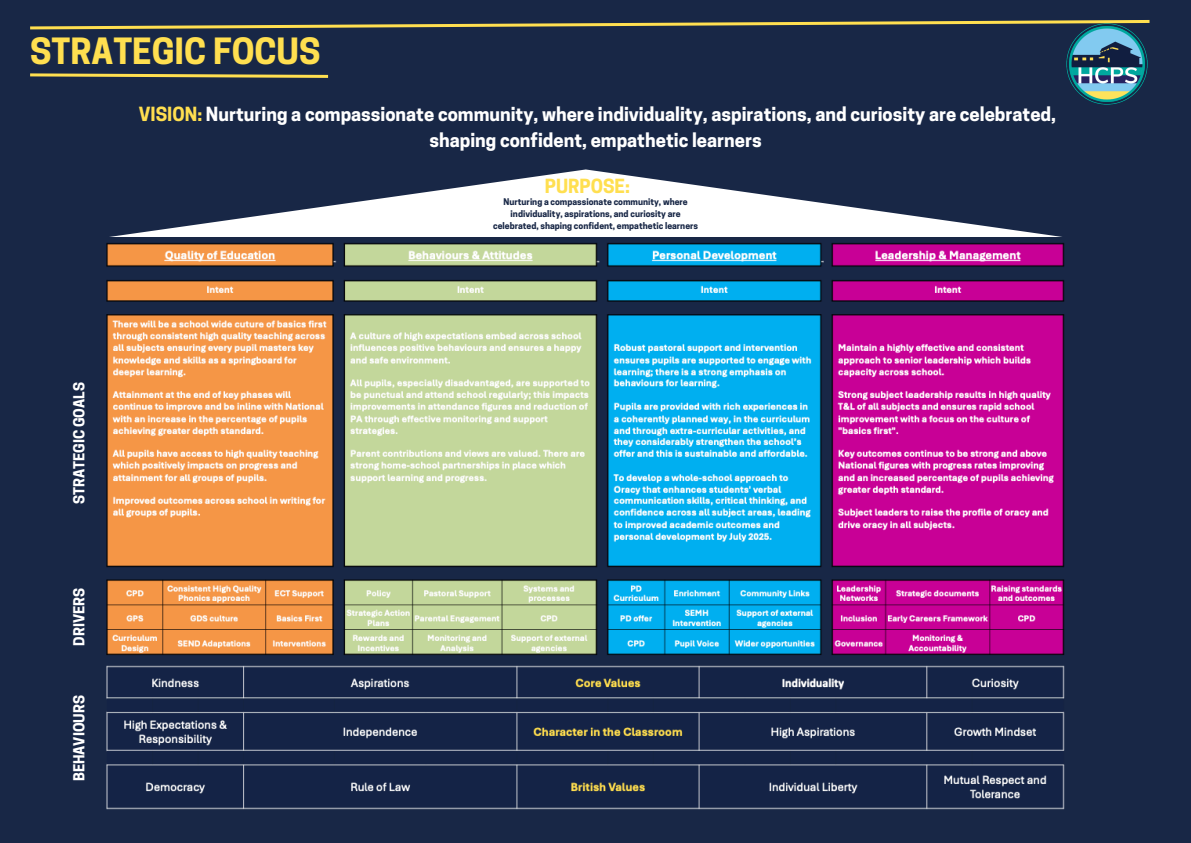
<style>
.page{position:relative;width:1191px;height:843px;background:#fff}
.page>*{position:absolute;margin:0;border:0;box-sizing:border-box;transform-origin:0 0}
.t1{font:700 33.9px "Cooper Hewitt";color:#ffdf50}
.t2{font:700 18.3px/25.5px "Cooper Hewitt";color:#fff;text-align:center}
.t3{font:700 18.3px "Cooper Hewitt";color:#ffdf50}
.t4{font:700 14.3px "Cooper Hewitt";color:#fff}
.t5{font:700 8.7px/11.9px "Cooper Hewitt";color:#182746;text-align:center}
.s1{color:#ffdf50}
</style>
<div class="page">
<div style="left:0;top:0;width:1190px;height:842px;background:#182746"></div>
<img style="left:1066px;top:31px;width:82px;height:74px">
<svg style="left:30px;top:20px;width:1120px;height:11px"></svg>
<svg style="left:30px;top:73px;width:299px;height:5px"></svg>
<svg style="left:109px;top:169px;width:953px;height:68px"></svg>
<img style="left:107px;top:243px;width:957px;height:412px">
<img style="left:107px;top:665px;width:957px;height:144px">
<p class="t1" style="left:30px;top:38px;width:292px">STRATEGIC FOCUS</p>
<h2 class="t2" style="left:139px;top:104px;width:918px"><span class="s1">VISION:</span> Nurturing a compassionate community, where individuality, aspirations, and curiosity are celebrated, shaping confident, empathetic learners</h2>
<h4 class="t3" style="left:545px;top:179px;width:87px">PURPOSE:</h4>
<h4 class="t5" style="left:493px;top:197px;width:206px">Nurturing a compassionate community, where individuality, aspirations, and curiosity are celebrated, shaping confident, empathetic learners</h4>
<p class="t4" style="left:74px;top:504px;width:124px;rotate:-90deg">STRATEGIC GOALS</p>
<h4 class="t4" style="left:74px;top:645px;width:59px;rotate:-90deg">DRIVERS</h4>
<p class="t4" style="left:74px;top:781px;width:88px;rotate:-90deg">BEHAVIOURS</p>
</div>
